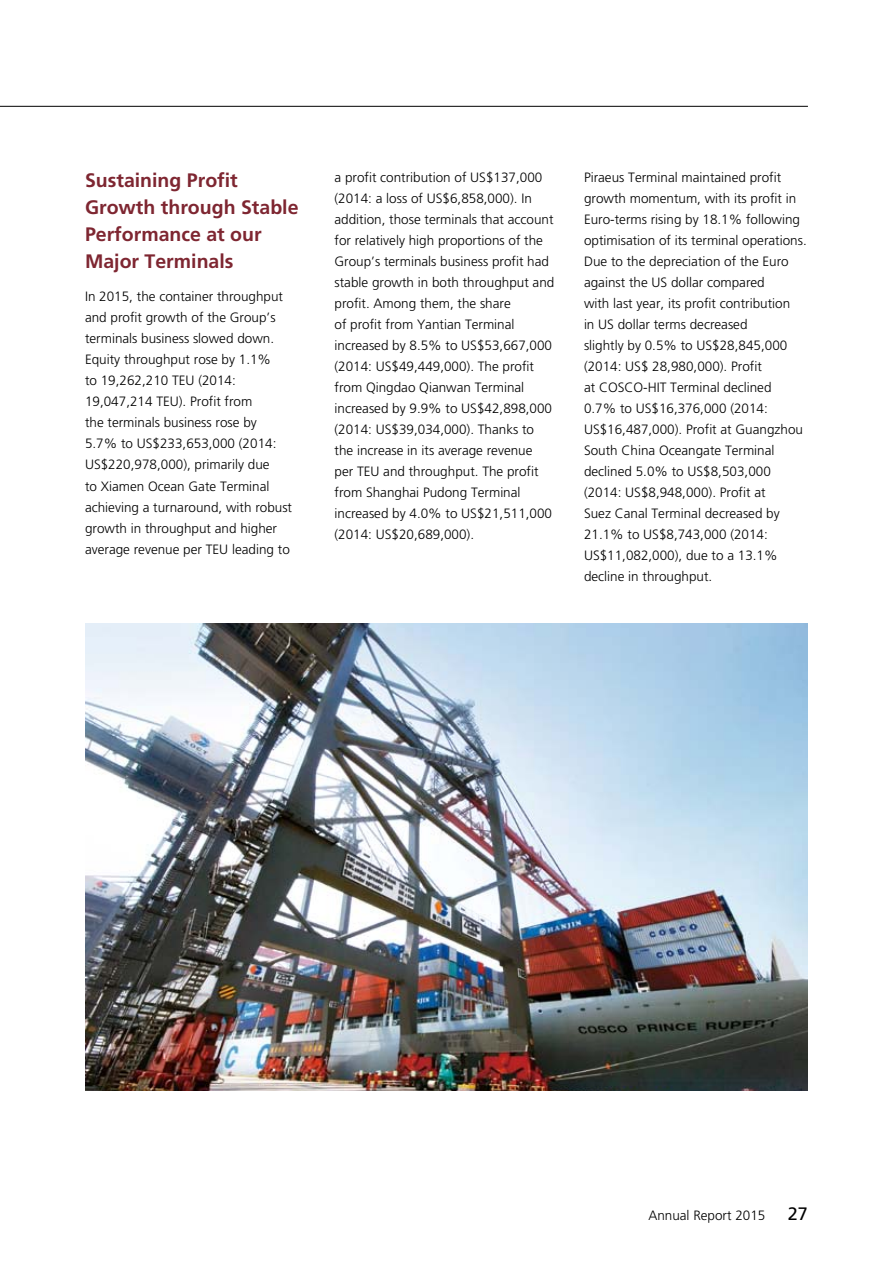
<style>
.page{position:relative;width:893px;height:1263px;background:#fff}
.page>*{position:absolute;margin:0;border:0;box-sizing:border-box;transform-origin:0 0}
.t1{font:700 19.5px/27px "Frutiger";color:#7e2631}
.t2{font:18px "Frutiger";color:#000}
.t3{font:300 13.5px/21px "Frutiger";color:#000}
</style>
<div class="page">
<img style="left:85px;top:623px;width:723px;height:468px">
<hr style="left:0;top:106px;width:808px;height:1px;background:#000">
<h1 class="t1" style="left:85px;top:166px;width:215px">Sustaining Profit<br>Growth through Stable<br>Performance at our<br>Major Terminals</h1>
<p class="t3" style="left:85px;top:286px;width:209px">In 2015, the container throughput and profit growth of the Group’s terminals business slowed down.<br>Equity throughput rose by 1.1%<br>to 19,262,210 TEU (2014:<br>19,047,214 TEU). Profit from<br>the terminals business rose by<br>5.7% to US$233,653,000 (2014:<br>US$220,978,000), primarily due<br>to Xiamen Ocean Gate Terminal achieving a turnaround, with robust growth in throughput and higher average revenue per TEU leading to</p>
<p class="t3" style="left:334px;top:167px;width:221px">a profit contribution of US$137,000 (2014: a loss of US$6,858,000). In addition, those terminals that account for relatively high proportions of the Group’s terminals business profit had stable growth in both throughput and profit. Among them, the share<br>of profit from Yantian Terminal increased by 8.5% to US$53,667,000 (2014: US$49,449,000). The profit from Qingdao Qianwan Terminal increased by 9.9% to US$42,898,000 (2014: US$39,034,000). Thanks to the increase in its average revenue per TEU and throughput. The profit from Shanghai Pudong Terminal increased by 4.0% to US$21,511,000 (2014: US$20,689,000).</p>
<p class="t3" style="left:584px;top:167px;width:224px">Piraeus Terminal maintained profit growth momentum, with its profit in Euro-terms rising by 18.1% following optimisation of its terminal operations.<br>Due to the depreciation of the Euro against the US dollar compared<br>with last year, its profit contribution<br>in US dollar terms decreased<br>slightly by 0.5% to US$28,845,000 (2014: US$ 28,980,000). Profit<br>at COSCO-HIT Terminal declined 0.7% to US$16,376,000 (2014:<br>US$16,487,000). Profit at Guangzhou South China Oceangate Terminal declined 5.0% to US$8,503,000 (2014: US$8,948,000). Profit at<br>Suez Canal Terminal decreased by 21.1% to US$8,743,000 (2014:<br>US$11,082,000), due to a 13.1% decline in throughput.</p>
<p class="t3" style="left:648px;top:1205px;width:119px">Annual Report 2015</p>
<h2 class="t2" style="left:788px;top:1203px;width:22px">27</h2>
</div>
